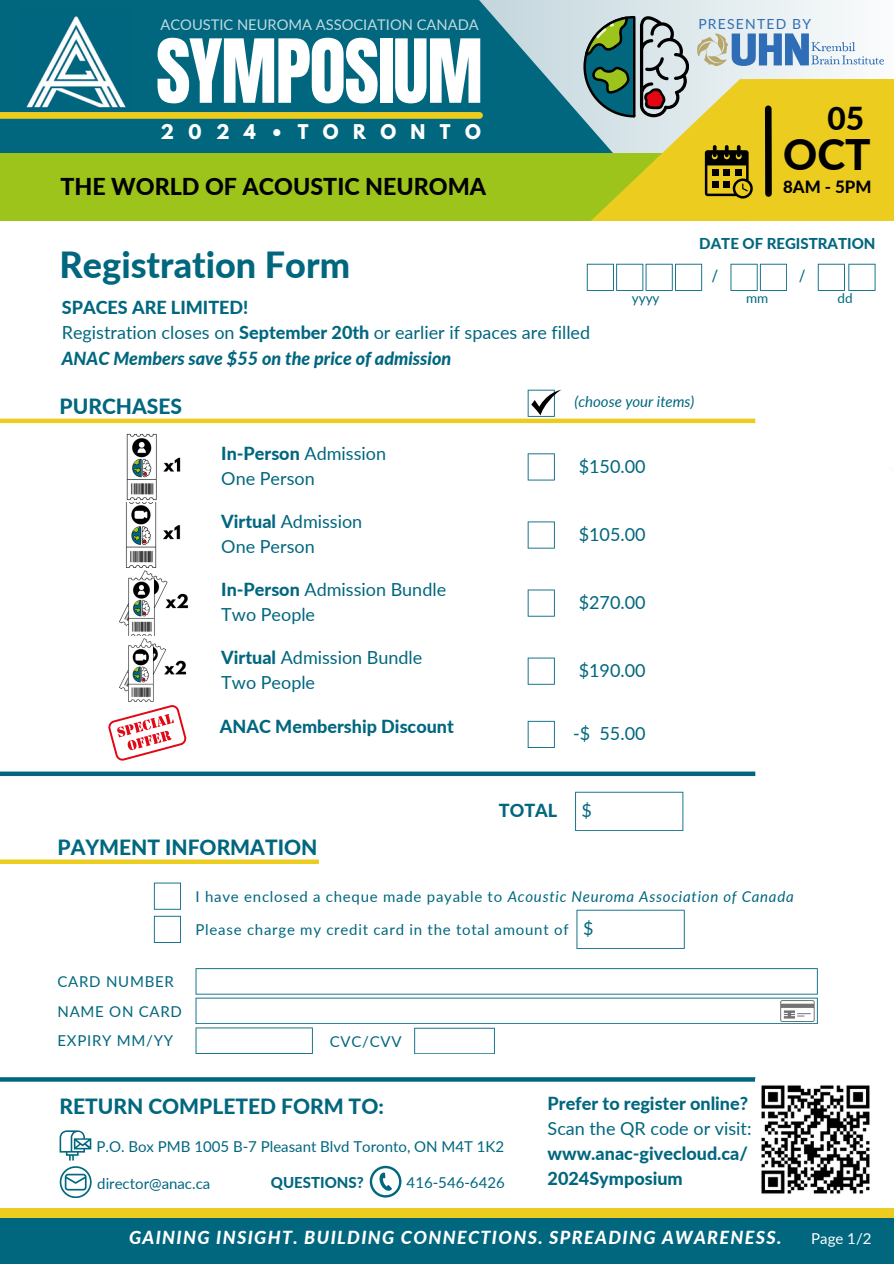
<style>
.page{position:relative;width:894px;height:1264px;background:#fff}
.page>*{position:absolute;margin:0;border:0;box-sizing:border-box;transform-origin:0 0}
.t1{font:75px "Anton";letter-spacing:-.02em;color:#fff}
.t2{font:800 42.15px "Lato";color:#000}
.t3{font:800 36px "Lato";color:#00677f}
.t4{font:800 31.65px "Lato";color:#000}
.t5{font:800 23.25px "Lato";color:#000}
.t6{font:800 21px "Lato";color:#00677f}
.t7{font:18px "Lato";color:#00677f}
.t8{font:800 18px/24.8px "Lato";color:#00677f}
.t9{font:italic 800 18px "Lato";letter-spacing:.075em;color:#fff}
.t10{font:italic 800 18px "Lato";color:#00677f}
.t11{font:700 18px "League Spartan";letter-spacing:.8em;color:#fff}
.t12{font:800 16.8px "Lato";color:#000}
.t13{font:15px "Lato";letter-spacing:.05em;color:#00677f}
.t14{font:15px "Lato";color:#00677f}
.t15{font:italic 15px "Lato";letter-spacing:.05em;color:#00677f}
.t16{font:800 15px "Lato";color:#00677f}
.t17{font:italic 15px "Lato";color:#00677f}
.t18{font:15px "Lato";color:#fff}
.t19{font:14.7px "Lato";color:#c1dae0}
.t20{font:13.95px "Lato";letter-spacing:.085em;color:#2f6eb6}
.t21{font:13.5px "Lato";color:#00677f}
.t22{font:500 13.5px "Montserrat";color:#00677f}
.s1{font-weight:800}
.s2{font-weight:400}
.s3{font-style:normal}
</style>
<div class="page">
<div style="left:0;top:1208px;width:893px;height:25px;background:#eccc1f"></div>
<div style="left:0;top:1218px;width:893px;height:45px;background:#00677f"></div>
<div style="left:0;top:0;width:893px;height:210px;background:#00677f"></div>
<svg style="left:479px;top:0;width:414px;height:481px"></svg>
<div style="left:0;top:199px;width:893px;height:268px;background:#fff"></div>
<svg style="left:583px;top:16px;width:105px;height:102px"></svg>
<div style="left:0;top:153px;width:748px;height:68px;background:#9dc41b"></div>
<svg style="left:590px;top:79px;width:303px;height:142px;background:#d7c63e"></svg>
<svg style="left:704px;top:145px;width:48px;height:53px;background:#78680f"></svg>
<div style="left:764px;top:109px;width:7px;height:84px;background:#000"></div>
<img style="left:26px;top:16px;width:100px;height:92px">
<div style="left:0;top:112px;width:479px;height:7px;background:#eccc1f"></div>
<svg style="left:697px;top:33px;width:187px;height:33px;background:#abc2d7"></svg>
<svg style="left:730px;top:264px;width:56px;height:27px"></svg>
<svg style="left:817px;top:264px;width:58px;height:27px"></svg>
<svg style="left:586px;top:264px;width:116px;height:27px"></svg>
<svg style="left:154px;top:915px;width:27px;height:27px"></svg>
<svg style="left:60px;top:1130px;width:31px;height:30px"></svg>
<svg style="left:60px;top:1166px;width:31px;height:31px"></svg>
<svg style="left:154px;top:882px;width:27px;height:27px"></svg>
<svg style="left:195px;top:968px;width:622px;height:86px"></svg>
<svg style="left:576px;top:909px;width:108px;height:40px"></svg>
<svg style="left:527px;top:390px;width:34px;height:27px"></svg>
<img style="left:119px;top:502px;width:69px;height:134px">
<svg style="left:527px;top:521px;width:27px;height:27px"></svg>
<svg style="left:527px;top:589px;width:27px;height:27px"></svg>
<img style="left:119px;top:638px;width:67px;height:64px">
<svg style="left:527px;top:657px;width:27px;height:27px"></svg>
<svg style="left:527px;top:721px;width:27px;height:27px"></svg>
<div style="left:0;top:771px;width:755px;height:5px;background:#00677f"></div>
<img style="left:126px;top:433px;width:55px;height:68px">
<svg style="left:527px;top:453px;width:27px;height:27px"></svg>
<svg style="left:575px;top:791px;width:108px;height:40px"></svg>
<div style="left:0;top:418px;width:755px;height:5px;background:#eccc1f"></div>
<svg style="left:108px;top:705px;width:79px;height:56px"></svg>
<div style="left:0;top:859px;width:319px;height:5px;background:#eccc1f"></div>
<svg style="left:0;top:1077px;width:755px;height:4px;background:#0c6e85"></svg>
<img style="left:761px;top:1085px;width:109px;height:109px">
<svg style="left:369px;top:1165px;width:32px;height:32px"></svg>
<p class="t19" style="left:160px;top:15px;width:320px">ACOUSTIC NEUROMA ASSOCIATION CANADA</p>
<p class="t1" style="left:156px;top:17px;width:328px">SYMPOSIUM</p>
<p class="t11" style="left:160px;top:123px;width:322px">2024•TORONTO</p>
<p class="t5" style="left:60px;top:172px;width:427px">THE WORLD OF ACOUSTIC NEUROMA</p>
<h5 class="t3" style="left:60px;top:242px;width:292px">Registration Form</h5>
<p class="t8" style="left:62px;top:294px;width:188px">SPACES ARE LIMITED!</p>
<h6 class="t7" style="left:62px;top:322px;width:529px">Registration closes on <span class="s1">September 20th</span> or earlier if spaces are filled</h6>
<p class="t10" style="left:62px;top:347px;width:391px">ANAC Members save $55 on the price of admission</p>
<h1 class="t20" style="left:698px;top:15px;width:114px">PRESENTED BY</h1>
<h3 class="t4" style="left:827px;top:99px;width:38px">05</h3>
<h2 class="t2" style="left:783px;top:128px;width:89px">OCT</h2>
<p class="t12" style="left:782px;top:176px;width:90px">8AM - 5PM</p>
<p class="t16" style="left:699px;top:234px;width:177px">DATE OF REGISTRATION</p>
<p class="t22" style="left:712px;top:268px;width:6px">/</p>
<p class="t22" style="left:799px;top:268px;width:6px">/</p>
<p class="t21" style="left:631px;top:290px;width:29px">yyyy</p>
<p class="t21" style="left:746px;top:290px;width:24px">mm</p>
<p class="t21" style="left:837px;top:290px;width:17px">dd</p>
<p class="t6" style="left:60px;top:393px;width:124px">PURCHASES</p>
<p class="t8" style="left:221px;top:441px;width:166px">In-Person <span class="s2">Admission</span></p>
<p class="t7" style="left:221px;top:467px;width:95px">One Person</p>
<h5 class="t7" style="left:221px;top:510px;width:142px"><span class="s1">Virtual</span> Admission</h5>
<p class="t7" style="left:221px;top:535px;width:95px">One Person</p>
<p class="t7" style="left:221px;top:578px;width:226px"><span class="s1">In-Person</span> Admission Bundle</p>
<p class="t7" style="left:221px;top:603px;width:95px">Two People</p>
<p class="t7" style="left:221px;top:646px;width:202px"><span class="s1">Virtual</span> Admission Bundle</p>
<p class="t7" style="left:221px;top:671px;width:95px">Two People</p>
<p class="t17" style="left:574px;top:392px;width:121px">(choose your items)</p>
<p class="t7" style="left:578px;top:455px;width:68px">$150.00</p>
<p class="t7" style="left:578px;top:523px;width:68px">$105.00</p>
<p class="t7" style="left:578px;top:591px;width:68px">$270.00</p>
<p class="t7" style="left:578px;top:659px;width:68px">$190.00</p>
<p class="t8" style="left:220px;top:713px;width:235px">ANAC Membership Discount</p>
<p class="t7" style="left:573px;top:722px;width:74px">-$ 55.00</p>
<p class="t8" style="left:499px;top:797px;width:60px">TOTAL</p>
<p class="t7" style="left:581px;top:799px;width:12px">$</p>
<h6 class="t6" style="left:57px;top:834px;width:261px">PAYMENT INFORMATION</h6>
<p class="t15" style="left:195px;top:887px;width:599px"><span class="s3">I have enclosed a cheque made payable to</span> Acoustic Neuroma Association of Canada</p>
<p class="t13" style="left:195px;top:920px;width:374px">Please charge my credit card in the total amount of</p>
<h4 class="t13" style="left:57px;top:972px;width:118px">CARD NUMBER</h4>
<p class="t13" style="left:57px;top:1001px;width:126px">NAME ON CARD</p>
<h3 class="t13" style="left:57px;top:1031px;width:117px">EXPIRY MM/YY</h3>
<h2 class="t13" style="left:330px;top:1031px;width:73px">CVC/CVV</h2>
<p class="t7" style="left:583px;top:917px;width:12px">$</p>
<p class="t6" style="left:60px;top:1093px;width:326px">RETURN COMPLETED FORM TO:</p>
<p class="t14" style="left:96px;top:1136px;width:409px">P.O. Box PMB 1005 B-7 Pleasant Blvd Toronto, ON M4T 1K2</p>
<p class="t14" style="left:97px;top:1173px;width:114px">director@anac.ca</p>
<p class="t16" style="left:271px;top:1173px;width:94px">QUESTIONS?</p>
<p class="t14" style="left:406px;top:1173px;width:100px">416-546-6426</p>
<h5 class="t8" style="left:547px;top:1090px;width:202px">Prefer to register online?</h5>
<p class="t8" style="left:547px;top:1115px;width:205px"><span class="s2">Scan the QR code or visit: </span>www.anac-givecloud.ca/</p>
<p class="t8" style="left:547px;top:1165px;width:137px">2024Symposium</p>
<p class="t9" style="left:129px;top:1226px;width:653px">GAINING INSIGHT. BUILDING CONNECTIONS. SPREADING AWARENESS.</p>
<p class="t18" style="left:811px;top:1228px;width:62px">Page 1/2</p>
</div>
